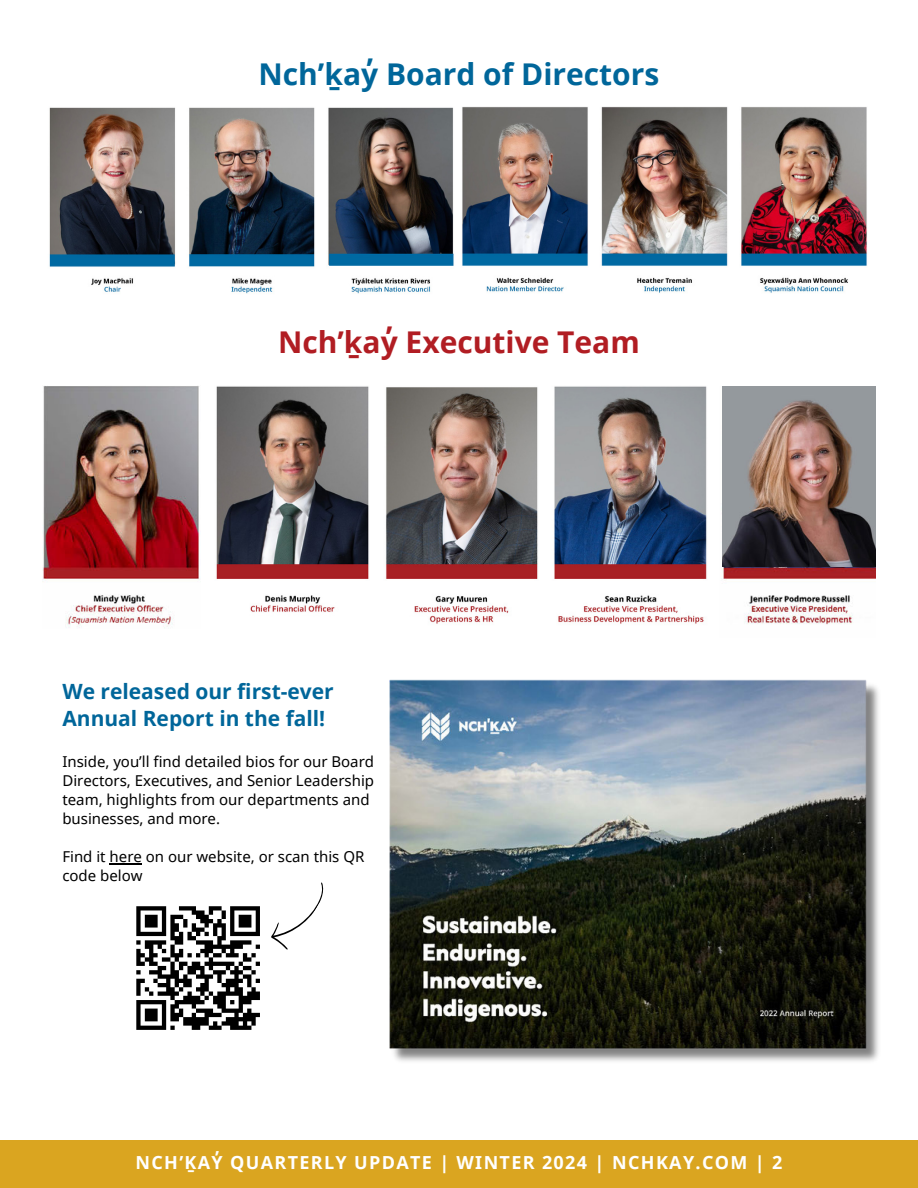
<style>
.page{position:relative;width:918px;height:1188px;background:#fff}
.page>*{position:absolute;margin:0;border:0;box-sizing:border-box;transform-origin:0 0}
.t1{font:700 30px "Noto Sans";color:#00669a}
.t2{font:700 30px "Noto Sans";color:#b11d23}
.t3{font:700 21px/27px "Noto Sans";color:#00669a}
.t4{font:700 18px "Noto Sans";letter-spacing:.075em;color:#fff}
.t5{font:15px/19.2px "Noto Sans";color:#000}
</style>
<div class="page">
<div style="left:0;top:1140px;width:918px;height:48px;background:#daa520"></div>
<img style="left:389px;top:680px;width:490px;height:381px">
<img style="left:49px;top:107px;width:405px;height:187px">
<img style="left:462px;top:106px;width:405px;height:187px">
<hr style="left:110px;top:863px;width:32px;height:1px;background:#000">
<svg style="left:136px;top:882px;width:188px;height:148px"></svg>
<img style="left:216px;top:386px;width:491px;height:238px">
<img style="left:721px;top:386px;width:154px;height:239px">
<img style="left:43px;top:386px;width:157px;height:242px">
<h5 class="t1" style="left:259px;top:53px;width:402px">Nch’ḵay̓ Board of Directors</h5>
<p class="t2" style="left:278px;top:321px;width:363px">Nch’ḵay̓ Executive Team</p>
<p class="t3" style="left:62px;top:677px;width:273px">We released our first-ever<br>Annual Report in the fall!</p>
<p class="t5" style="left:62px;top:751px;width:313px">Inside, you’ll find detailed bios for our Board Directors, Executives, and Senior Leadership team, highlights from our departments and businesses, and more.</p>
<p class="t5" style="left:62px;top:847px;width:303px">Find it here on our website, or scan this QR code below</p>
<h5 class="t4" style="left:135px;top:1150px;width:648px">NCH’ḴAY̓ QUARTERLY UPDATE | WINTER 2024 | NCHKAY.COM | 2</h5>
</div>
